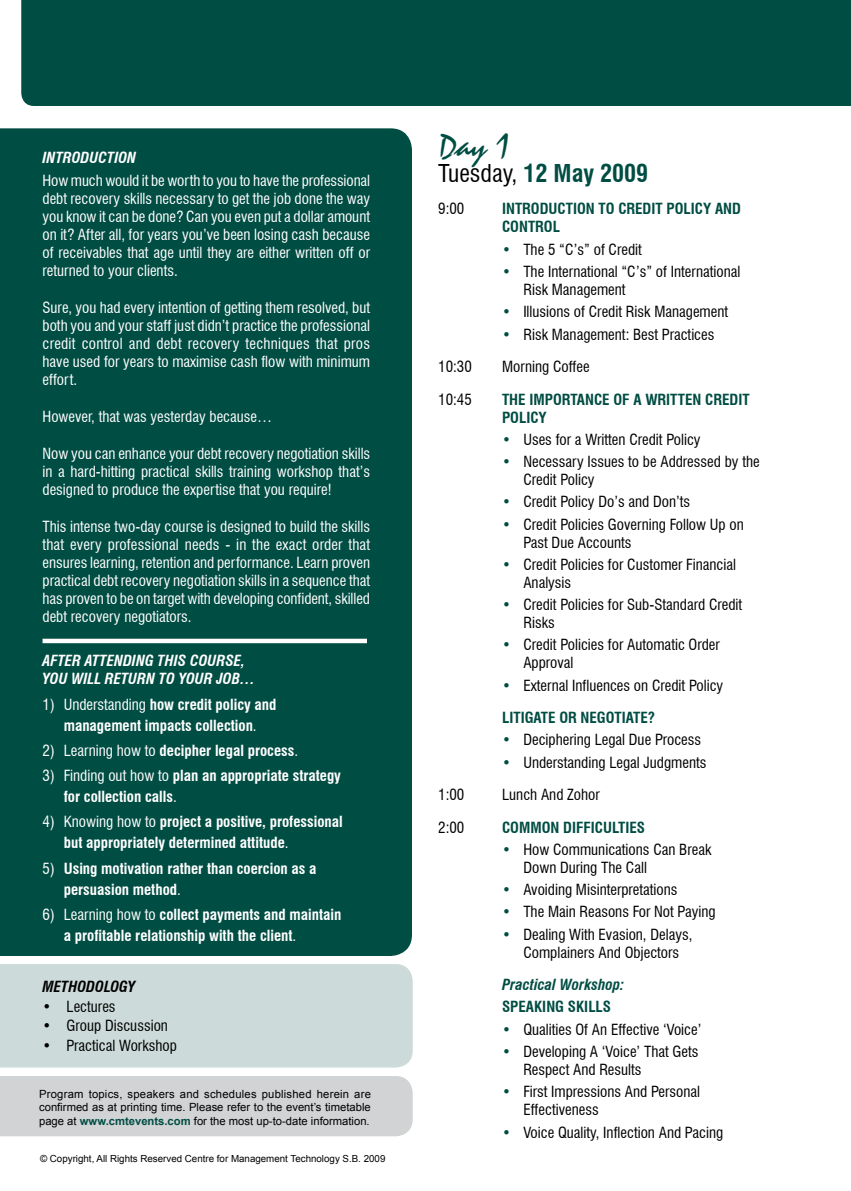
<style>
.page{position:relative;width:851px;height:1191px;background:#fff}
.page>*{position:absolute;margin:0;border:0;box-sizing:border-box;transform-origin:0 0}
.t1{font:34.5px "Staccato 222 BT";color:#004d43}
.t2{font:700 condensed 24px "Swiss 721 BT";color:#004d43}
.t3{font:condensed 15px/18px "Swiss 721 BT";color:#fff;text-align:justify}
.t4{font:condensed 15px/18px "Swiss 721 BT";color:#000}
.t5{font:700 condensed 15px/21px "Swiss 721 BT";color:#fff}
.t6{font:700 condensed 15px/18px "Swiss 721 BT";color:#004d43}
.t7{font:italic 700 condensed 15px/18px "Swiss 721 BT";color:#fff}
.t8{font:italic 700 condensed 15px "Swiss 721 BT";color:#004d43}
.t9{font:italic 700 condensed 15px "Swiss 721 BT";color:#000}
.t10{font:11.25px/13.5px "Arial";color:#000;text-align:justify}
.t11{font:9.75px "Arial";color:#000}
.s1{font-weight:400}
.s2{font-weight:700;color:#004d43}
.s3{font-weight:400;color:#000}
.s4{color:#004d43}
</style>
<div class="page">
<div style="left:0;top:964px;width:412px;height:103px;background:#ccdbd9"></div>
<div style="left:0;top:128px;width:412px;height:828px;background:#004d43"></div>
<div style="left:21px;top:0;width:829px;height:106px;background:#004d43"></div>
<div style="left:0;top:1076px;width:412px;height:60px;background:#d1d3d4"></div>
<div style="left:39px;top:1089px;width:344px;height:45px;background:#d1d3d4"></div>
<div style="left:43px;top:638px;width:324px;height:5px;background:#fff"></div>
<p class="t7" style="left:43px;top:149px;width:95px">INTRODUCTION</p>
<p class="t3" style="left:43px;top:171px;width:329px">How much would it be worth to you to have the professional debt recovery skills necessary to get the job done the way you know it can be done? Can you even put a dollar amount on it? After all, for years you’ve been losing cash because of receivables that age until they are either written off or returned to your clients.</p>
<p class="t3" style="left:43px;top:298px;width:329px">Sure, you had every intention of getting them resolved, but both you and your staff just didn’t practice the professional credit control and debt recovery techniques that pros have used for years to maximise cash flow with minimum effort.</p>
<p class="t3" style="left:43px;top:407px;width:231px">However, that was yesterday because…</p>
<p class="t3" style="left:43px;top:444px;width:329px">Now you can enhance your debt recovery negotiation skills in a hard-hitting practical skills training workshop that’s designed to produce the expertise that you require!</p>
<p class="t3" style="left:43px;top:517px;width:329px">This intense two-day course is designed to build the skills that every professional needs - in the exact order that ensures learning, retention and performance. Learn proven practical debt recovery negotiation skills in a sequence that has proven to be on target with developing confident, skilled debt recovery negotiators.</p>
<p class="t7" style="left:43px;top:652px;width:214px">AFTER ATTENDING THIS COURSE,<br>YOU WILL RETURN TO YOUR JOB…</p>
<p class="t5" style="left:43px;top:693px;width:235px;text-align:center"><span class="s1">1) Understanding</span> how credit policy and management impacts collection<span class="s1">.</span></p>
<p class="t5" style="left:43px;top:740px;width:257px"><span class="s1">2) Learning how to</span> decipher legal process<span class="s1">.</span></p>
<p class="t5" style="left:64px;top:765px;width:279px;text-indent:-21px"><span class="s1">3) Finding out how to</span> plan an appropriate strategy for collection calls<span class="s1">.</span></p>
<p class="t5" style="left:64px;top:811px;width:280px;text-indent:-21px"><span class="s1">4) Knowing how to</span> project a positive, professional but appropriately determined attitude<span class="s1">.</span></p>
<p class="t5" style="left:64px;top:857px;width:254px;text-indent:-21px"><span class="s1">5)</span> Using motivation rather than coercion as a persuasion method<span class="s1">.</span></p>
<p class="t5" style="left:64px;top:904px;width:279px;text-indent:-21px"><span class="s1">6) Learning how to</span> collect payments and maintain a profitable relationship with the client<span class="s1">.</span></p>
<p class="t9" style="left:43px;top:978px;width:94px">METHODOLOGY</p>
<p class="t4" style="left:43px;top:997px;width:75px">• Lectures</p>
<p class="t4" style="left:43px;top:1017px;width:127px">• Group Discussion</p>
<p class="t4" style="left:43px;top:1036px;width:136px">• Practical Workshop</p>
<p class="t10" style="left:39px;top:1087px;width:333px">Program topics, speakers and schedules published herein are confirmed as at printing time. Please refer to the event’s timetable page at <span class="s2">www.cmtevents.com</span> for the most up-to-date information.</p>
<p class="t11" style="left:40px;top:1151px;width:347px">© Copyright, All Rights Reserved Centre for Management Technology S.B. 2009</p>
<h1 class="t1" style="left:438px;top:125px;width:73px">Day 1</h1>
<h2 class="t2" style="left:438px;top:159px;width:211px"><span class="s3">Tuesday,</span> 12 May 2009</h2>
<p class="t4" style="left:438px;top:200px;width:28px">9:00</p>
<p class="t6" style="left:502px;top:200px;width:240px">INTRODUCTION TO CREDIT POLICY AND<br>CONTROL</p>
<p class="t4" style="left:502px;top:240px;width:141px"><span class="s4">•</span> The 5 “C’s” of Credit</p>
<p class="t4" style="left:523px;top:262px;width:219px;text-indent:-21px"><span class="s4">•</span> The International “C’s” of International<br>Risk Management</p>
<p class="t4" style="left:502px;top:303px;width:227px"><span class="s4">•</span> Illusions of Credit Risk Management</p>
<p class="t4" style="left:502px;top:325px;width:214px"><span class="s4">•</span> Risk Management: Best Practices</p>
<p class="t4" style="left:438px;top:357px;width:35px">10:30</p>
<p class="t4" style="left:502px;top:357px;width:89px">Morning Coffee</p>
<p class="t4" style="left:438px;top:390px;width:35px">10:45</p>
<p class="t6" style="left:502px;top:390px;width:249px">THE IMPORTANCE OF A WRITTEN CREDIT<br>POLICY</p>
<p class="t4" style="left:502px;top:430px;width:200px"><span class="s4">•</span> Uses for a Written Credit Policy</p>
<p class="t4" style="left:523px;top:452px;width:238px;text-indent:-21px"><span class="s4">•</span> Necessary Issues to be Addressed by the<br>Credit Policy</p>
<p class="t4" style="left:502px;top:493px;width:189px"><span class="s4">•</span> Credit Policy Do’s and Don’ts</p>
<p class="t4" style="left:523px;top:515px;width:222px;text-indent:-21px"><span class="s4">•</span> Credit Policies Governing Follow Up on<br>Past Due Accounts</p>
<p class="t4" style="left:523px;top:555px;width:214px;text-indent:-21px"><span class="s4">•</span> Credit Policies for Customer Financial<br>Analysis</p>
<p class="t4" style="left:523px;top:595px;width:220px;text-indent:-21px"><span class="s4">•</span> Credit Policies for Sub-Standard Credit<br>Risks</p>
<p class="t4" style="left:523px;top:636px;width:198px;text-indent:-21px"><span class="s4">•</span> Credit Policies for Automatic Order<br>Approval</p>
<p class="t4" style="left:502px;top:669px;width:223px;line-height:32.5px"><span class="s4">•</span> External Influences on Credit Policy<br><span class="s2">LITIGATE OR NEGOTIATE?</span></p>
<p class="t4" style="left:502px;top:731px;width:200px"><span class="s4">•</span> Deciphering Legal Due Process</p>
<p class="t4" style="left:502px;top:753px;width:206px"><span class="s4">•</span> Understanding Legal Judgments</p>
<p class="t4" style="left:438px;top:785px;width:28px">1:00</p>
<p class="t4" style="left:502px;top:785px;width:99px">Lunch And Zohor</p>
<p class="t4" style="left:438px;top:818px;width:28px">2:00</p>
<p class="t6" style="left:502px;top:818px;width:144px">COMMON DIFFICULTIES</p>
<p class="t4" style="left:523px;top:840px;width:189px;text-indent:-21px"><span class="s4">•</span> How Communications Can Break<br>Down During The Call</p>
<p class="t4" style="left:502px;top:880px;width:177px"><span class="s4">•</span> Avoiding Misinterpretations</p>
<p class="t4" style="left:502px;top:903px;width:215px"><span class="s4">•</span> The Main Reasons For Not Paying</p>
<p class="t4" style="left:502px;top:925px;width:192px;text-align:center"><span class="s4">•</span> Dealing With Evasion, Delays,<br>Complainers And Objectors</p>
<p class="t8" style="left:502px;top:975px;width:124px">Practical Workshop:</p>
<p class="t6" style="left:502px;top:998px;width:111px">SPEAKING SKILLS</p>
<p class="t4" style="left:502px;top:1020px;width:201px"><span class="s4">•</span> Qualities Of An Effective ‘Voice’</p>
<p class="t4" style="left:523px;top:1042px;width:176px;text-indent:-21px"><span class="s4">•</span> Developing A ‘Voice’ That Gets<br>Respect And Results</p>
<p class="t4" style="left:523px;top:1082px;width:178px;text-indent:-21px"><span class="s4">•</span> First Impressions And Personal<br>Effectiveness</p>
<p class="t4" style="left:502px;top:1123px;width:222px"><span class="s4">•</span> Voice Quality, Inflection And Pacing</p>
</div>
